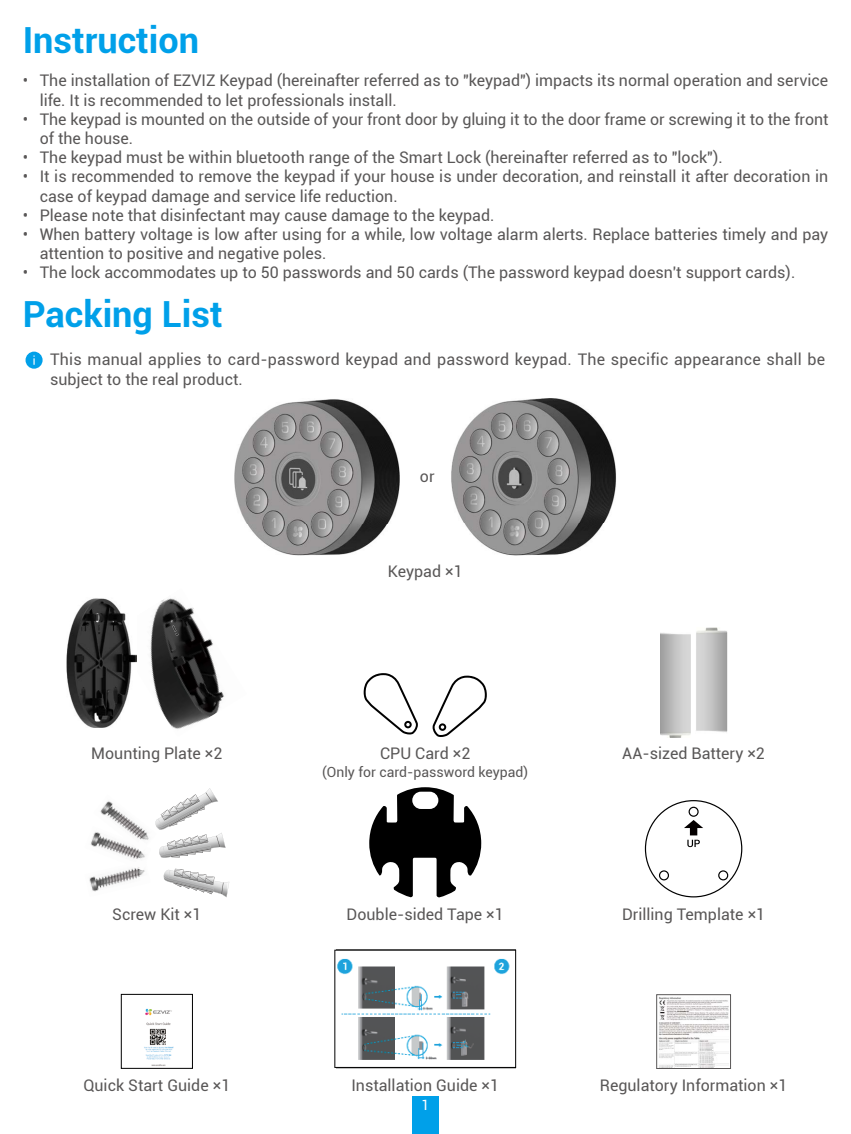
<style>
.page{position:relative;width:851px;height:1134px;background:#fff}
.page>*{position:absolute;margin:0;border:0;box-sizing:border-box;transform-origin:0 0}
.t1{font:700 36px "Roboto";color:#00a0e9}
.t2{font:16px/19.2px "Roboto";color:#595757}
.t3{font:14px "Roboto";color:#595757}
.t4{font:14px "Roboto";color:#fff}
</style>
<div class="page">
<div style="left:412px;top:1096px;width:27px;height:38px;background:#00a0e9"></div>
<div style="left:26px;top:352px;width:17px;height:17px;background:#00a0e9;border-radius:50%"></div>
<svg style="left:33px;top:355px;width:2px;height:10px"></svg>
<img style="left:234px;top:399px;width:166px;height:156px">
<img style="left:451px;top:398px;width:165px;height:157px">
<img style="left:136px;top:598px;width:89px;height:131px">
<svg style="left:172px;top:625px;width:7px;height:11px"></svg>
<img style="left:67px;top:598px;width:69px;height:130px">
<svg style="left:363px;top:673px;width:55px;height:61px"></svg>
<svg style="left:432px;top:676px;width:54px;height:61px"></svg>
<svg style="left:157px;top:788px;width:69px;height:70px"></svg>
<svg style="left:163px;top:868px;width:66px;height:29px"></svg>
<img style="left:90px;top:837px;width:55px;height:22px">
<img style="left:93px;top:801px;width:64px;height:46px">
<img style="left:126px;top:839px;width:20px;height:13px">
<img style="left:89px;top:870px;width:56px;height:22px">
<img style="left:128px;top:867px;width:13px;height:3px">
<svg style="left:369px;top:787px;width:112px;height:110px"></svg>
<svg style="left:658px;top:806px;width:70px;height:75px"></svg>
<img style="left:144px;top:1008px;width:30px;height:58px">
<div style="left:121px;top:994px;width:72px;height:74px;border:1px solid #000"></div>
<svg style="left:334px;top:950px;width:182px;height:118px"></svg>
<img style="left:659px;top:997px;width:69px;height:69px">
<div style="left:656px;top:994px;width:74px;height:74px;border:1px solid #595757"></div>
<h1 class="t1" style="left:23px;top:15px;width:178px">Instruction</h1>
<p class="t2" style="left:40px;top:70px;width:789px;text-indent:-17px">• The installation of EZVIZ Keypad (hereinafter referred as to "keypad") impacts its normal operation and service life. It is recommended to let professionals install.</p>
<p class="t2" style="left:40px;top:109px;width:790px;text-indent:-17px">• The keypad is mounted on the outside of your front door by gluing it to the door frame or screwing it to the front of the house.</p>
<p class="t2" style="left:23px;top:147px;width:701px">• The keypad must be within bluetooth range of the Smart Lock (hereinafter referred as to "lock").</p>
<p class="t2" style="left:40px;top:166px;width:790px;text-indent:-17px">• It is recommended to remove the keypad if your house is under decoration, and reinstall it after decoration in case of keypad damage and service life reduction.</p>
<p class="t2" style="left:23px;top:205px;width:473px">• Please note that disinfectant may cause damage to the keypad.</p>
<p class="t2" style="left:40px;top:224px;width:790px;text-indent:-17px">• When battery voltage is low after using for a while, low voltage alarm alerts. Replace batteries timely and pay attention to positive and negative poles.</p>
<p class="t2" style="left:23px;top:262px;width:774px">• The lock accommodates up to 50 passwords and 50 cards (The password keypad doesn't support cards).</p>
<h1 class="t1" style="left:23px;top:289px;width:201px">Packing List</h1>
<p class="t2" style="left:50px;top:349px;width:776px">This manual applies to card-password keypad and password keypad. The specific appearance shall be subject to the real product.</p>
<p class="t2" style="left:420px;top:466px;width:16px">or</p>
<p class="t2" style="left:388px;top:561px;width:76px">Keypad ×1</p>
<p class="t2" style="left:91px;top:743px;width:133px">Mounting Plate ×2</p>
<p class="t2" style="left:380px;top:743px;width:92px">CPU Card ×2</p>
<p class="t3" style="left:322px;top:762px;width:207px">(Only for card-password keypad)</p>
<p class="t2" style="left:622px;top:743px;width:144px">AA-sized Battery ×2</p>
<p class="t2" style="left:112px;top:904px;width:91px">Screw Kit ×1</p>
<p class="t2" style="left:346px;top:904px;width:159px">Double-sided Tape ×1</p>
<p class="t2" style="left:622px;top:904px;width:145px">Drilling Template ×1</p>
<p class="t2" style="left:83px;top:1075px;width:148px">Quick Start Guide ×1</p>
<p class="t2" style="left:351px;top:1075px;width:149px">Installation Guide ×1</p>
<p class="t2" style="left:599px;top:1075px;width:189px">Regulatory Information ×1</p>
<p class="t4" style="left:421px;top:1095px;width:9px">1</p>
</div>
